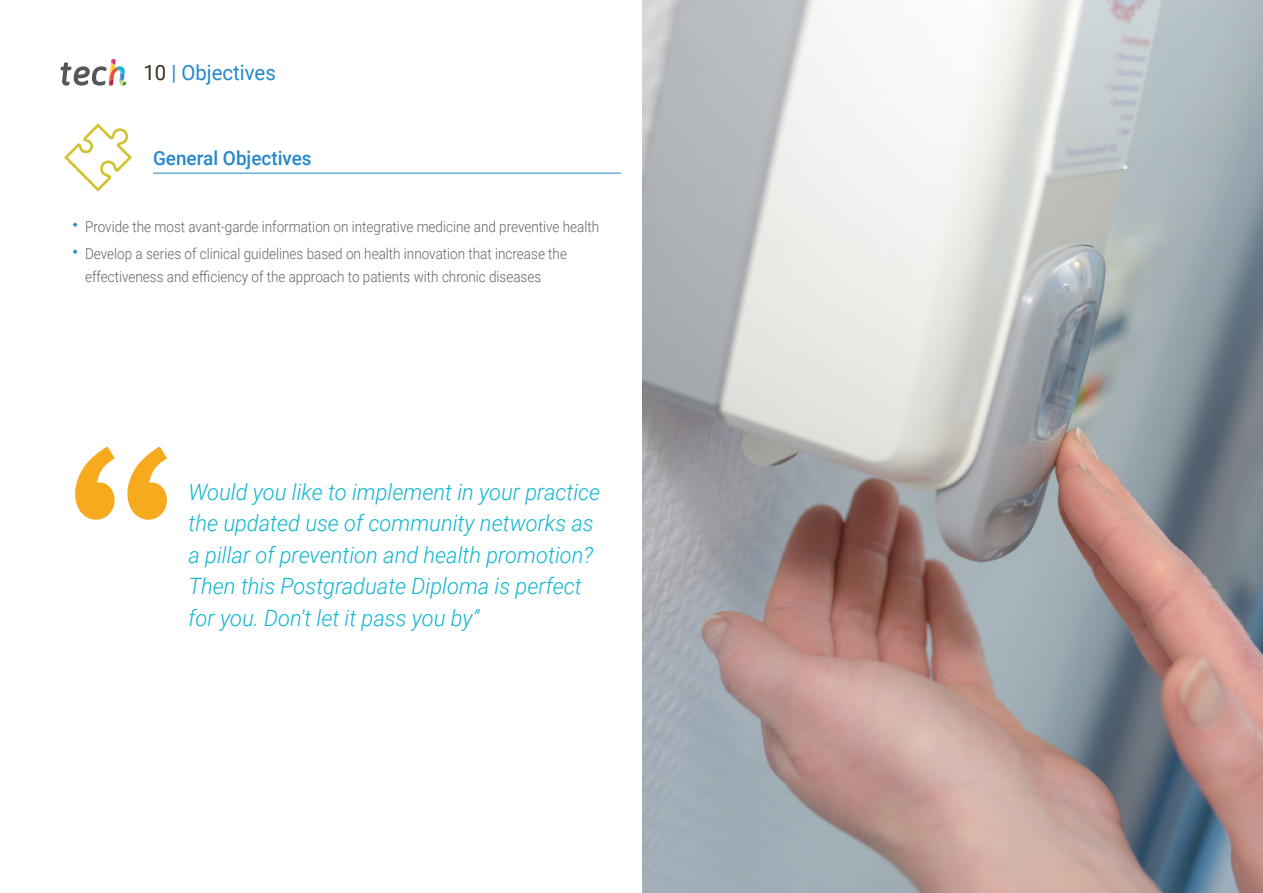
<style>
.page{position:relative;width:1263px;height:893px;background:#fff}
.page>*{position:absolute;margin:0;border:0;box-sizing:border-box;transform-origin:0 0}
.t1{font:italic 300 22.5px/31.5px "Roboto";color:#0fb6cf}
.t2{font:21px "Roboto";color:#2488c9}
.t3{font:500 19.5px "Roboto";color:#2488c9}
.t4{font:300 15px/26.7px "Roboto";color:#61646a;scale:.9 1}
.s1{color:#312e20}
</style>
<div class="page">
<svg style="left:75px;top:446px;width:92px;height:74px"></svg>
<svg style="left:61px;top:59px;width:65px;height:27px"></svg>
<img style="left:642px;top:0;width:621px;height:893px">
<hr style="left:153px;top:173px;width:468px;height:1px;background:#2488c9">
<svg style="left:64px;top:123px;width:68px;height:69px"></svg>
<h2 class="t2" style="left:144px;top:57px;width:134px"><span class="s1">10</span> | Objectives</h2>
<h3 class="t3" style="left:153px;top:144px;width:160px">General Objectives</h3>
<p class="t4" style="left:85px;top:213px;width:573px">Provide the most avant-garde information on integrative medicine and preventive health<br>Develop a series of clinical guidelines based on health innovation that increase the</p>
<p class="t4" style="left:85px;top:262px;width:508px">effectiveness and efficiency of the approach to patients with chronic diseases</p>
<h1 class="t1" style="left:188px;top:475px;width:413px">Would you like to implement in your practice the updated use of community networks as a pillar of prevention and health promotion?<br>Then this Postgraduate Diploma is perfect for you. Don't let it pass you by”</h1>
</div>
